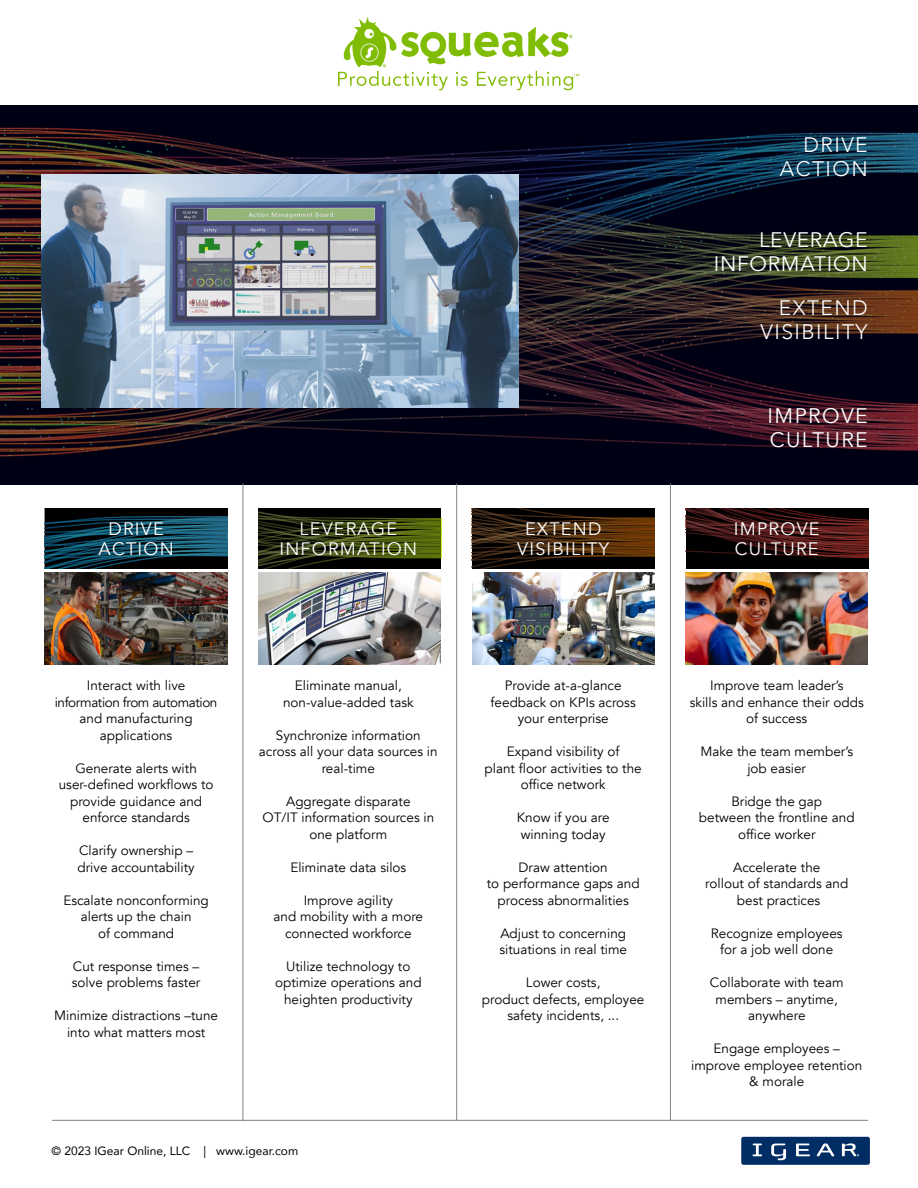
<style>
.page{position:relative;width:918px;height:1188px;background:#fff}
.page>*{position:absolute;margin:0;border:0;box-sizing:border-box;transform-origin:0 0}
.t1{font:300 21px/24px "Avenir";letter-spacing:.07em;color:#fff;text-align:right}
.t2{font:21px/24px "Avenir";letter-spacing:.035em;color:#fff;text-align:right}
.t3{font:21px/24px "Avenir";letter-spacing:.07em;color:#fff}
.t4{font:18px/20.1px "Avenir";letter-spacing:.065em;color:#fff;text-align:center}
.t5{font:13.5px/16.5px "Avenir";color:#000;text-align:center}
.t6{font:12px "Avenir";color:#000}
</style>
<div class="page">
<svg style="left:472px;top:509px;width:183px;height:60px;background:#301c09"></svg>
<svg style="left:686px;top:509px;width:183px;height:60px;background:#2b0e0d"></svg>
<svg style="left:258px;top:509px;width:183px;height:60px;background:#282f0d"></svg>
<svg style="left:44px;top:509px;width:184px;height:60px;background:#0c3241"></svg>
<img style="left:338px;top:17px;width:242px;height:74px">
<img style="left:0;top:105px;width:918px;height:379px">
<img style="left:42px;top:174px;width:476px;height:233px">
<img style="left:259px;top:573px;width:182px;height:91px">
<img style="left:472px;top:573px;width:182px;height:91px">
<img style="left:45px;top:573px;width:182px;height:91px">
<img style="left:686px;top:573px;width:182px;height:91px">
<hr style="left:243px;top:483px;width:1px;height:638px;background:#808285">
<hr style="left:456px;top:483px;width:1px;height:637px;background:#808285">
<hr style="left:52px;top:1120px;width:816px;height:1px;background:#808285">
<hr style="left:670px;top:483px;width:1px;height:637px;background:#808285">
<div style="left:741px;top:1137px;width:129px;height:28px;background:#002e64;border-radius:2px"></div>
<svg style="left:753px;top:1144px;width:9px;height:12px"></svg>
<svg style="left:771px;top:1144px;width:15px;height:16px"></svg>
<svg style="left:796px;top:1144px;width:14px;height:12px"></svg>
<svg style="left:817px;top:1144px;width:17px;height:12px"></svg>
<svg style="left:842px;top:1143px;width:17px;height:13px"></svg>
<h2 class="t4" style="left:99px;top:519px;width:77px">DRIVE<br>ACTION</h2>
<h2 class="t4" style="left:279px;top:519px;width:139px">LEVERAGE<br>INFORMATION</h2>
<h2 class="t4" style="left:517px;top:519px;width:93px">EXTEND<br>VISIBILITY</h2>
<h1 class="t1" style="left:780px;top:133px;width:89px">DRIVE<br>ACTION</h1>
<h1 class="t2" style="left:714px;top:228px;width:155px">LEVERAGE<br>INFORMATION</h1>
<h1 class="t1" style="left:761px;top:296px;width:109px">EXTEND<br>VISIBILITY</h1>
<h1 class="t3" style="left:767px;top:404px;width:102px">IMPROVE<br>CULTURE</h1>
<h2 class="t4" style="left:734px;top:519px;width:87px;text-align:left">IMPROVE<br>CULTURE</h2>
<p class="t5" style="left:55px;top:678px;width:164px">Interact with live information from automation and manufacturing applications</p>
<p class="t5" style="left:59px;top:760px;width:156px">Generate alerts with user-defined workflows to provide guidance and enforce standards</p>
<p class="t5" style="left:78px;top:843px;width:119px;text-align:left">Clarify ownership – drive accountability</p>
<p class="t5" style="left:63px;top:892px;width:147px">Escalate nonconforming alerts up the chain<br>of command</p>
<p class="t5" style="left:72px;top:958px;width:130px;text-align:left">Cut response times – solve problems faster</p>
<p class="t5" style="left:54px;top:1008px;width:165px">Minimize distractions –tune into what matters most</p>
<p class="t5" style="left:283px;top:678px;width:132px">Eliminate manual, non-value-added task</p>
<p class="t5" style="left:259px;top:727px;width:180px">Synchronize information across all your data sources in real-time</p>
<p class="t5" style="left:262px;top:793px;width:173px">Aggregate disparate<br>OT/IT information sources in one platform</p>
<p class="t5" style="left:290px;top:859px;width:117px">Eliminate data silos</p>
<p class="t5" style="left:274px;top:892px;width:151px">Improve agility<br>and mobility with a more connected workforce</p>
<p class="t5" style="left:275px;top:958px;width:148px">Utilize technology to optimize operations and heighten productivity</p>
<p class="t6" style="left:51px;top:1141px;width:248px">© 2023 IGear Online, LLC | www.igear.com</p>
<p class="t5" style="left:491px;top:678px;width:147px">Provide at-a-glance feedback on KPIs across your enterprise</p>
<p class="t5" style="left:485px;top:744px;width:159px">Expand visibility of<br>plant floor activities to the office network</p>
<p class="t5" style="left:517px;top:810px;width:95px;text-align:left">Know if you are winning today</p>
<p class="t5" style="left:487px;top:859px;width:154px">Draw attention<br>to performance gaps and process abnormalities</p>
<p class="t5" style="left:499px;top:925px;width:129px;text-align:left">Adjust to concerning situations in real time</p>
<p class="t5" style="left:482px;top:975px;width:164px">Lower costs,<br>product defects, employee safety incidents, ...</p>
<p class="t5" style="left:690px;top:678px;width:176px">Improve team leader’s<br>skills and enhance their odds of success</p>
<p class="t5" style="left:700px;top:744px;width:154px">Make the team member’s job easier</p>
<p class="t5" style="left:699px;top:793px;width:157px">Bridge the gap<br>between the frontline and office worker</p>
<p class="t5" style="left:705px;top:859px;width:144px">Accelerate the<br>rollout of standards and best practices</p>
<p class="t5" style="left:711px;top:925px;width:133px">Recognize employees for a job well done</p>
<p class="t5" style="left:710px;top:975px;width:135px">Collaborate with team members – anytime, anywhere</p>
<p class="t5" style="left:691px;top:1041px;width:173px">Engage employees – improve employee retention &amp; morale</p>
</div>
